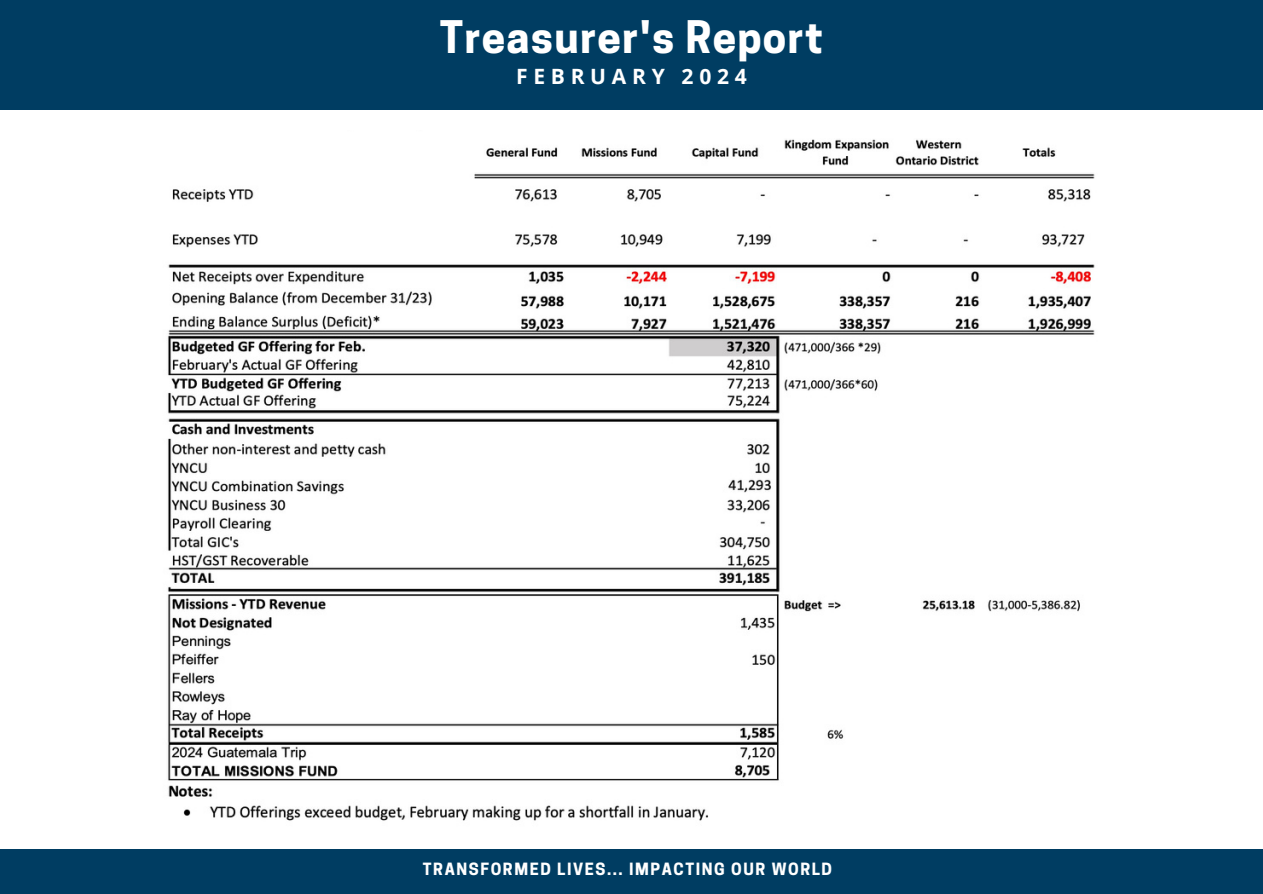
<style>
.page{position:relative;width:1263px;height:894px;background:#fff}
.page>*{position:absolute;margin:0;border:0;box-sizing:border-box;transform-origin:0 0}
.t1{font:700 42.15px "Cooper Hewitt";letter-spacing:.03em;color:#fff}
.t2{font:700 21px "Open Sans";letter-spacing:.27em;color:#fff}
.t3{font:700 15.9px "Cooper Hewitt";letter-spacing:.1em;color:#fff}
</style>
<div class="page">
<div style="left:0;top:0;width:694px;height:109px;background:#003d62"></div>
<div style="left:0;top:849px;width:761px;height:44px;background:#003d62"></div>
<div style="left:526px;top:0;width:737px;height:109px;background:#003d62"></div>
<div style="left:502px;top:849px;width:761px;height:44px;background:#003d62"></div>
<img style="left:167px;top:139px;width:928px;height:682px">
<p class="t1" style="left:440px;top:22px;width:385px">Treasurer's Report</p>
<h2 class="t2" style="left:516px;top:61px;width:232px">FEBRUARY 2024</h2>
<h1 class="t3" style="left:423px;top:862px;width:411px">TRANSFORMED LIVES... IMPACTING OUR WORLD</h1>
</div>
